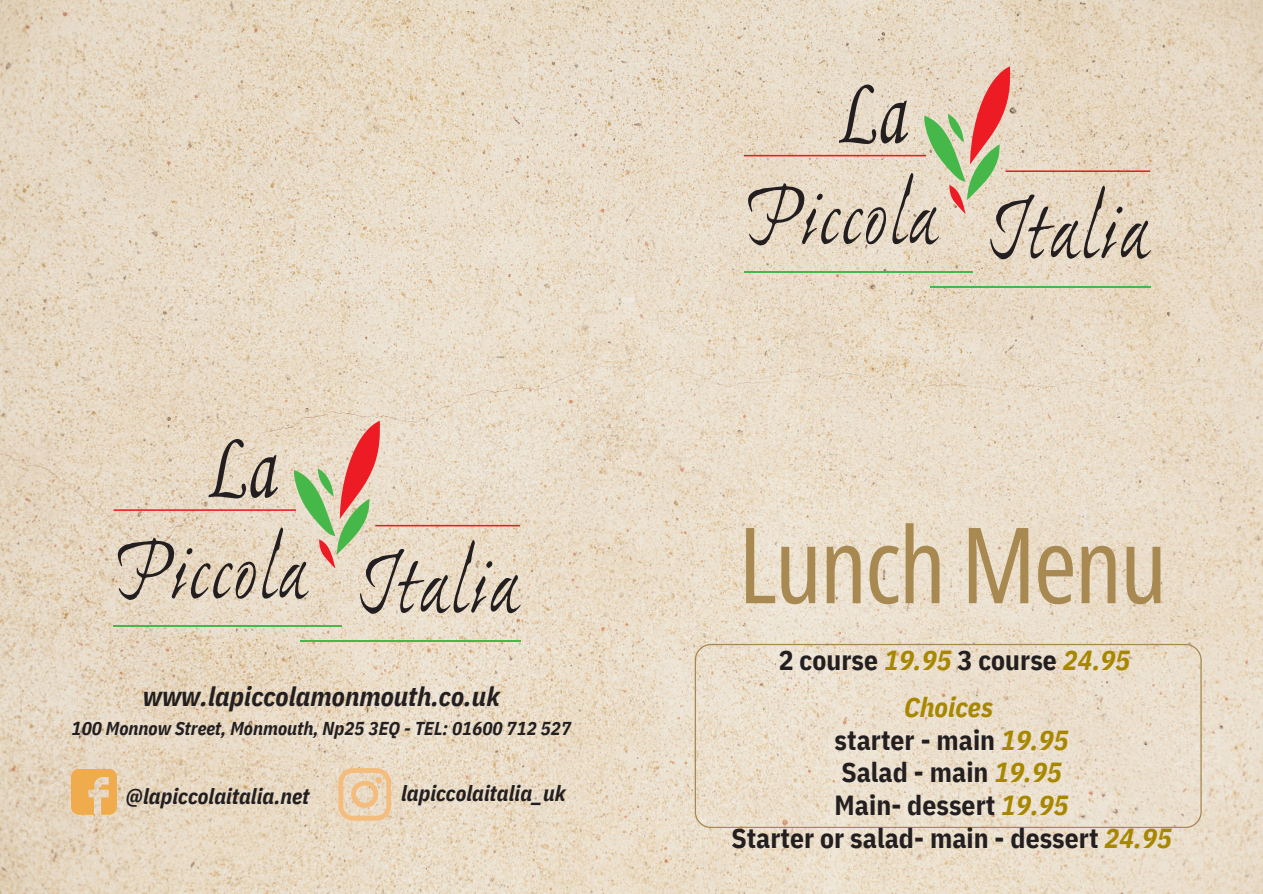
<style>
.page{position:relative;width:1263px;height:894px;background:#fff}
.page>*{position:absolute;margin:0;border:0;box-sizing:border-box;transform-origin:0 0}
.t1{font:105.3px "Open Sans Condensed";letter-spacing:-.02em;color:#a78951}
.t2{font:700 27.45px/32.5px "IBM Plex Sans Cond";color:#231f20;text-align:center}
.t3{font:italic 700 27.45px/47px "IBM Plex Sans Cond";color:#a88700;text-align:center}
.t4{font:italic 700 26.7px "IBM Plex Sans Cond";color:#231f20}
.t5{font:italic 700 21.75px "IBM Plex Sans Cond";color:#231f20}
.t6{font:italic 700 18.6px "IBM Plex Sans Cond";color:#231f20}
.s1{font-style:normal;color:#231f20}
.s2{font-style:italic;color:#a88700}
</style>
<div class="page">
<img style="left:0;top:0;width:1263px;height:893px">
<svg style="left:71px;top:768px;width:46px;height:46px;background:#edb467"></svg>
<hr style="left:114px;top:625px;width:228px;height:1px;background:#46b749">
<svg style="left:338px;top:767px;width:53px;height:53px;background:#eccda5"></svg>
<hr style="left:300px;top:640px;width:220px;height:2px;background:#46b749">
<svg style="left:118px;top:420px;width:402px;height:194px;background:#d7c7b3"></svg>
<hr style="left:375px;top:524px;width:145px;height:2px;background:#ed1c24">
<hr style="left:114px;top:509px;width:182px;height:1px;background:#ed1c24">
<hr style="left:744px;top:271px;width:228px;height:1px;background:#46b749">
<svg style="left:695px;top:643px;width:507px;height:184px;background:#e9dcc9"></svg>
<hr style="left:930px;top:286px;width:220px;height:2px;background:#46b749">
<svg style="left:748px;top:66px;width:403px;height:194px;background:#d7c7b3"></svg>
<hr style="left:1005px;top:170px;width:145px;height:2px;background:#ed1c24">
<hr style="left:744px;top:155px;width:182px;height:1px;background:#ed1c24">
<p class="t4" style="left:143px;top:678px;width:358px">www.lapiccolamonmouth.co.uk</p>
<p class="t6" style="left:72px;top:715px;width:501px">100 Monnow Street, Monmouth, Np25 3EQ - TEL: 01600 712 527</p>
<p class="t5" style="left:126px;top:781px;width:185px">@lapiccolaitalia.net</p>
<p class="t5" style="left:401px;top:778px;width:166px">lapiccolaitalia_uk</p>
<h2 class="t1" style="left:738px;top:490px;width:430px">Lunch Menu</h2>
<h2 class="t3" style="left:779px;top:636px;width:353px"><span class="s1">2 course</span> 19.95 <span class="s1">3 course</span> 24.95<br>Choices</h2>
<h2 class="t2" style="left:731px;top:723px;width:442px">starter - main <span class="s2">19.95<br></span>Salad - main <span class="s2">19.95<br></span>Main- dessert <span class="s2">19.95<br></span>Starter or salad- main - dessert <span class="s2">24.95</span></h2>
</div>
